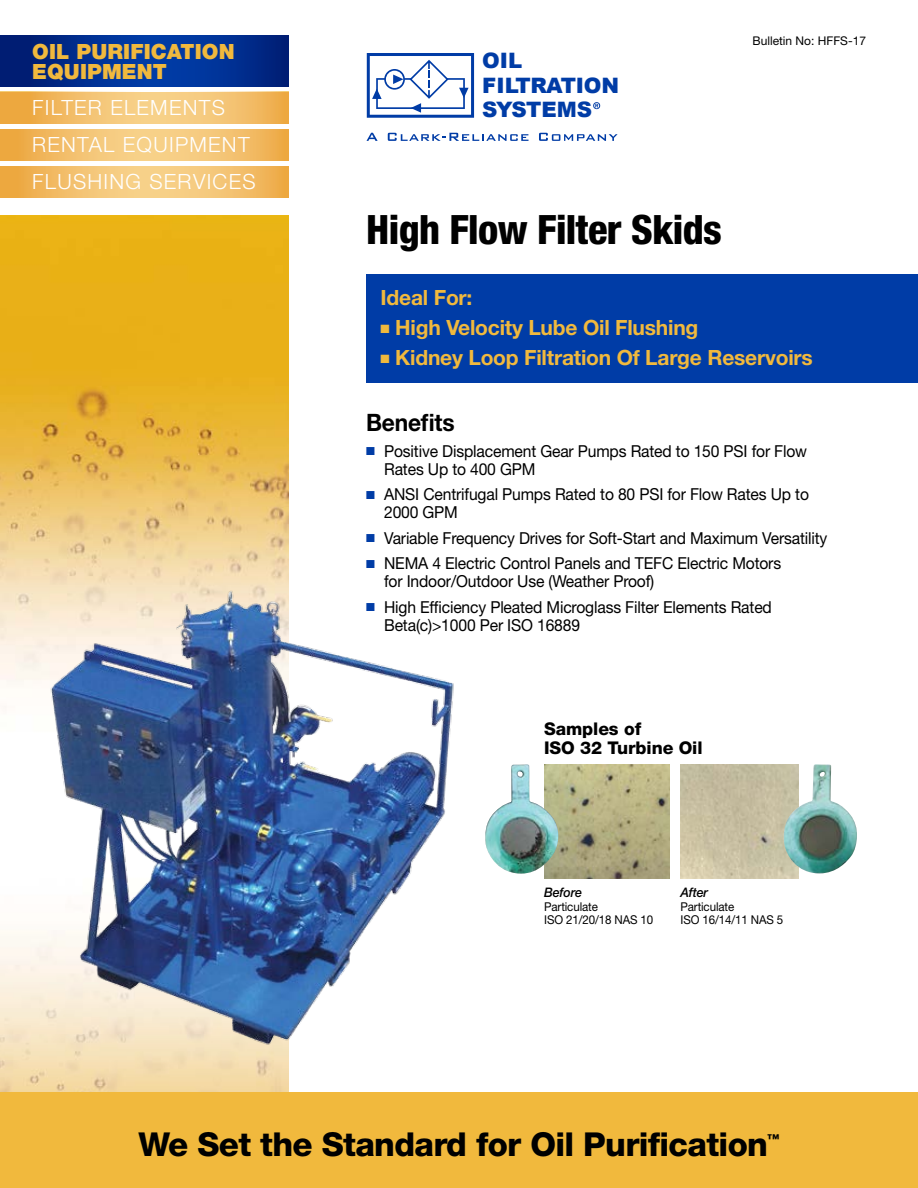
<style>
.page{position:relative;width:918px;height:1188px;background:#fff}
.page>*{position:absolute;margin:0;border:0;box-sizing:border-box;transform-origin:0 0}
.t1{font:800 condensed 40.5px "Helvetica Neue";letter-spacing:-.015em;color:#000}
.t2{font:800 33px "Helvetica Neue LT Std";letter-spacing:-.02em;color:#000}
.t3{font:700 24px "Helvetica Neue LT Std";letter-spacing:-.01em;color:#000;scale:.95 1}
.t4{font:900 21.3px/24.6px "Arial";letter-spacing:-.02em;color:#003ca6}
.t5{font:700 21px "Helvetica Neue LT Std";letter-spacing:-.01em;color:#f1b93d}
.t6{font:300 21px/36.8px "Helvetica Neue LT Std";letter-spacing:.06em;color:#fff}
.t7{font:900 21px/19.5px "Helvetica Neue LT Std";letter-spacing:.005em;color:#f1b93d}
.t8{font:800 17.55px/18.9px "Helvetica Neue LT Std";letter-spacing:-.005em;color:#000}
.t9{font:16.5px/18px "Helvetica Neue LT Std";letter-spacing:-.01em;color:#000;scale:.95 1}
.t10{font:italic 500 13.2px "Helvetica Neue LT Std";letter-spacing:-.01em;color:#000;scale:.95 1}
.t11{font:800 12.3px "Helvetica Neue LT Std";color:#000}
.t12{font:12.15px/13.2px "Helvetica Neue LT Std";letter-spacing:-.01em;color:#000;scale:.95 1}
.t13{font:12px "Helvetica Neue LT Std";color:#000}
.s1{color:#003ca6}
</style>
<div class="page">
<img style="left:544px;top:765px;width:126px;height:114px">
<img style="left:681px;top:765px;width:117px;height:114px">
<svg style="left:0;top:92px;width:288px;height:31px;background:#f2bf6b"></svg>
<svg style="left:0;top:36px;width:288px;height:51px;background:#002e8f"></svg>
<img style="left:0;top:930px;width:288px;height:163px">
<svg style="left:0;top:129px;width:288px;height:31px;background:#f3c06d"></svg>
<div style="left:366px;top:274px;width:552px;height:109px;background:#003ca6"></div>
<img style="left:0;top:216px;width:288px;height:492px">
<svg style="left:0;top:166px;width:288px;height:31px;background:#f3c06d"></svg>
<svg style="left:367px;top:53px;width:107px;height:65px"></svg>
<svg style="left:367px;top:133px;width:11px;height:8px"></svg>
<svg style="left:388px;top:133px;width:141px;height:8px"></svg>
<svg style="left:539px;top:133px;width:79px;height:8px"></svg>
<svg style="left:593px;top:102px;width:7px;height:7px"></svg>
<div style="left:0;top:1093px;width:918px;height:95px;background:#f1b93d"></div>
<img style="left:39px;top:586px;width:415px;height:465px">
<img style="left:485px;top:764px;width:73px;height:110px">
<img style="left:784px;top:764px;width:73px;height:109px">
<p class="t7" style="left:32px;top:42px;width:204px">OIL PURIFICATION<br>EQUIPMENT</p>
<p class="t6" style="left:32px;top:89px;width:225px">FILTER ELEMENTS<br>RENTAL EQUIPMENT<br>FLUSHING SERVICES</p>
<p class="t4" style="left:482px;top:47px;width:138px">OIL<br>FILTRATION<br>SYSTEMS</p>
<p class="t13" style="left:753px;top:33px;width:115px">Bulletin No: HFFS-17</p>
<h1 class="t1" style="left:366px;top:205px;width:357px">High Flow Filter Skids</h1>
<p class="t5" style="left:381px;top:285px;width:93px">Ideal For:</p>
<p class="t5" style="left:381px;top:315px;width:319px">■ High Velocity Lube Oil Flushing</p>
<p class="t5" style="left:381px;top:345px;width:434px">■ Kidney Loop Filtration Of Large Reservoirs</p>
<h3 class="t3" style="left:366px;top:407px;width:95px">Benefits</h3>
<p class="t9" style="left:384px;top:441px;width:447px;text-indent:-18px"><span class="s1">■</span> Positive Displacement Gear Pumps Rated to 150 PSI for Flow<br>Rates Up to 400 GPM</p>
<p class="t9" style="left:384px;top:485px;width:449px;text-indent:-18px"><span class="s1">■</span> ANSI Centrifugal Pumps Rated to 80 PSI for Flow Rates Up to<br>2000 GPM</p>
<p class="t9" style="left:366px;top:529px;width:487px"><span class="s1">■</span> Variable Frequency Drives for Soft-Start and Maximum Versatility</p>
<p class="t9" style="left:384px;top:554px;width:419px;text-indent:-18px"><span class="s1">■</span> NEMA 4 Electric Control Panels and TEFC Electric Motors for Indoor/Outdoor Use (Weather Proof)</p>
<p class="t9" style="left:384px;top:598px;width:410px;text-indent:-18px"><span class="s1">■</span> High Efficiency Pleated Microglass Filter Elements Rated<br>Beta(c)&gt;1000 Per ISO 16889</p>
<p class="t8" style="left:544px;top:719px;width:160px">Samples of<br>ISO 32 Turbine Oil</p>
<p class="t10" style="left:544px;top:885px;width:41px">Before</p>
<p class="t12" style="left:544px;top:899px;width:116px">Particulate<br>ISO 21/20/18 NAS 10</p>
<p class="t10" style="left:681px;top:885px;width:31px">After</p>
<p class="t12" style="left:681px;top:899px;width:110px">Particulate<br>ISO 16/14/11 NAS 5</p>
<h2 class="t2" style="left:138px;top:1124px;width:631px">We Set the Standard for Oil Purification</h2>
<p class="t11" style="left:767px;top:1131px;width:14px">™</p>
</div>
